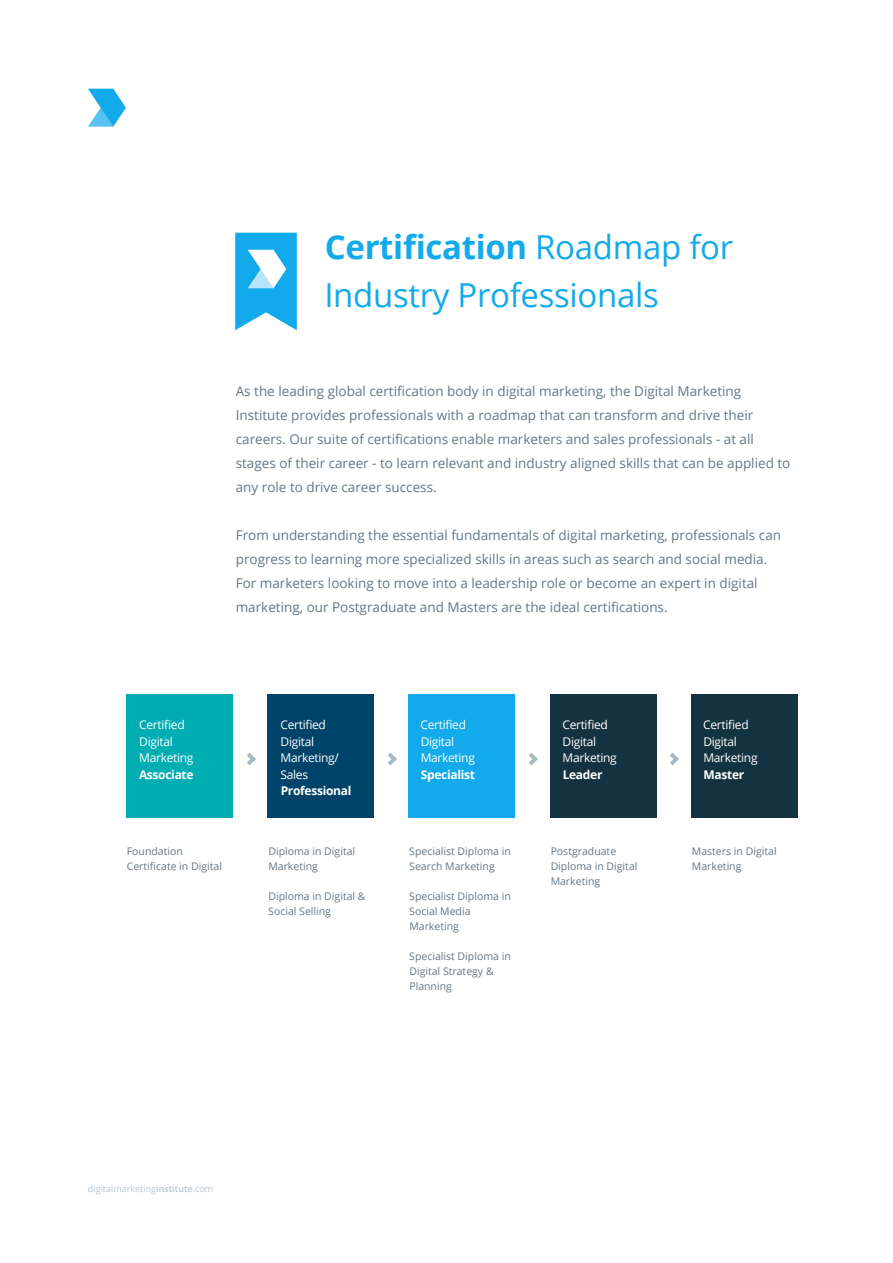
<style>
.page{position:relative;width:893px;height:1263px;background:#fff}
.page>*{position:absolute;margin:0;border:0;box-sizing:border-box;transform-origin:0 0}
.t1{font:33px/48px "Open Sans";letter-spacing:-.01em;color:#12aaeb}
.t2{font:13.5px/24px "Open Sans";color:#647785}
.t3{font:12px/16.5px "Open Sans";letter-spacing:-.025em;color:#fff}
.t4{font:700 12px "Open Sans";letter-spacing:-.025em;color:#fff}
.t5{font:10.5px/15px "Open Sans";color:#647785}
.t6{font:9px "Open Sans";color:#bac6ce}
.s1{font-weight:700}
.s2{font-weight:600}
</style>
<div class="page">
<svg style="left:88px;top:89px;width:38px;height:38px"></svg>
<div style="left:267px;top:694px;width:107px;height:124px;background:#004369"></div>
<div style="left:409px;top:694px;width:106px;height:124px;background:#12aaeb"></div>
<div style="left:550px;top:694px;width:107px;height:124px;background:#153240"></div>
<div style="left:691px;top:694px;width:107px;height:124px;background:#143340"></div>
<div style="left:126px;top:694px;width:107px;height:124px;background:#00adb3"></div>
<svg style="left:247px;top:753px;width:9px;height:12px"></svg>
<svg style="left:388px;top:753px;width:9px;height:12px"></svg>
<svg style="left:529px;top:753px;width:9px;height:12px"></svg>
<svg style="left:670px;top:753px;width:9px;height:12px"></svg>
<svg style="left:235px;top:233px;width:62px;height:97px"></svg>
<h1 class="t1" style="left:324px;top:222px;width:410px"><span class="s1">Certification</span> Roadmap for<br>Industry Professionals</h1>
<p class="t2" style="left:236px;top:379px;width:556px">As the leading global certification body in digital marketing, the Digital Marketing Institute provides professionals with a roadmap that can transform and drive their careers. Our suite of certifications enable marketers and sales professionals - at all stages of their career - to learn relevant and industry aligned skills that can be applied to any role to drive career success.</p>
<p class="t2" style="left:236px;top:523px;width:547px">From understanding the essential fundamentals of digital marketing, professionals can progress to learning more specialized skills in areas such as search and social media.<br>For marketers looking to move into a leadership role or become an expert in digital marketing, our Postgraduate and Masters are the ideal certifications.</p>
<p class="t3" style="left:139px;top:716px;width:56px">Certified<br>Digital<br>Marketing</p>
<p class="t4" style="left:139px;top:766px;width:56px">Associate</p>
<p class="t5" style="left:127px;top:843px;width:97px">Foundation<br>Certificate in Digital</p>
<p class="t3" style="left:280px;top:716px;width:60px">Certified<br>Digital<br>Marketing/<br>Sales</p>
<p class="t4" style="left:281px;top:782px;width:72px">Professional</p>
<p class="t5" style="left:268px;top:844px;width:88px">Diploma in Digital<br>Marketing</p>
<p class="t5" style="left:268px;top:888px;width:99px">Diploma in Digital &amp;<br>Social Selling</p>
<p class="t3" style="left:420px;top:716px;width:56px">Certified<br>Digital<br>Marketing</p>
<p class="t4" style="left:421px;top:766px;width:56px">Specialist</p>
<p class="t5" style="left:409px;top:844px;width:103px">Specialist Diploma in<br>Search Marketing</p>
<p class="t5" style="left:409px;top:889px;width:103px">Specialist Diploma in<br>Social Media<br>Marketing</p>
<p class="t5" style="left:409px;top:949px;width:103px">Specialist Diploma in<br>Digital Strategy &amp;<br>Planning</p>
<p class="t3" style="left:562px;top:716px;width:56px">Certified<br>Digital<br>Marketing</p>
<p class="t4" style="left:563px;top:766px;width:41px">Leader</p>
<p class="t5" style="left:551px;top:844px;width:88px">Postgraduate<br>Diploma in Digital<br>Marketing</p>
<p class="t3" style="left:703px;top:716px;width:56px">Certified<br>Digital<br>Marketing</p>
<p class="t4" style="left:703px;top:766px;width:42px">Master</p>
<p class="t5" style="left:692px;top:844px;width:86px">Masters in Digital<br>Marketing</p>
<p class="t6" style="left:88px;top:1185px;width:127px">digitalmarketing<span class="s2">institute</span>.com</p>
</div>
